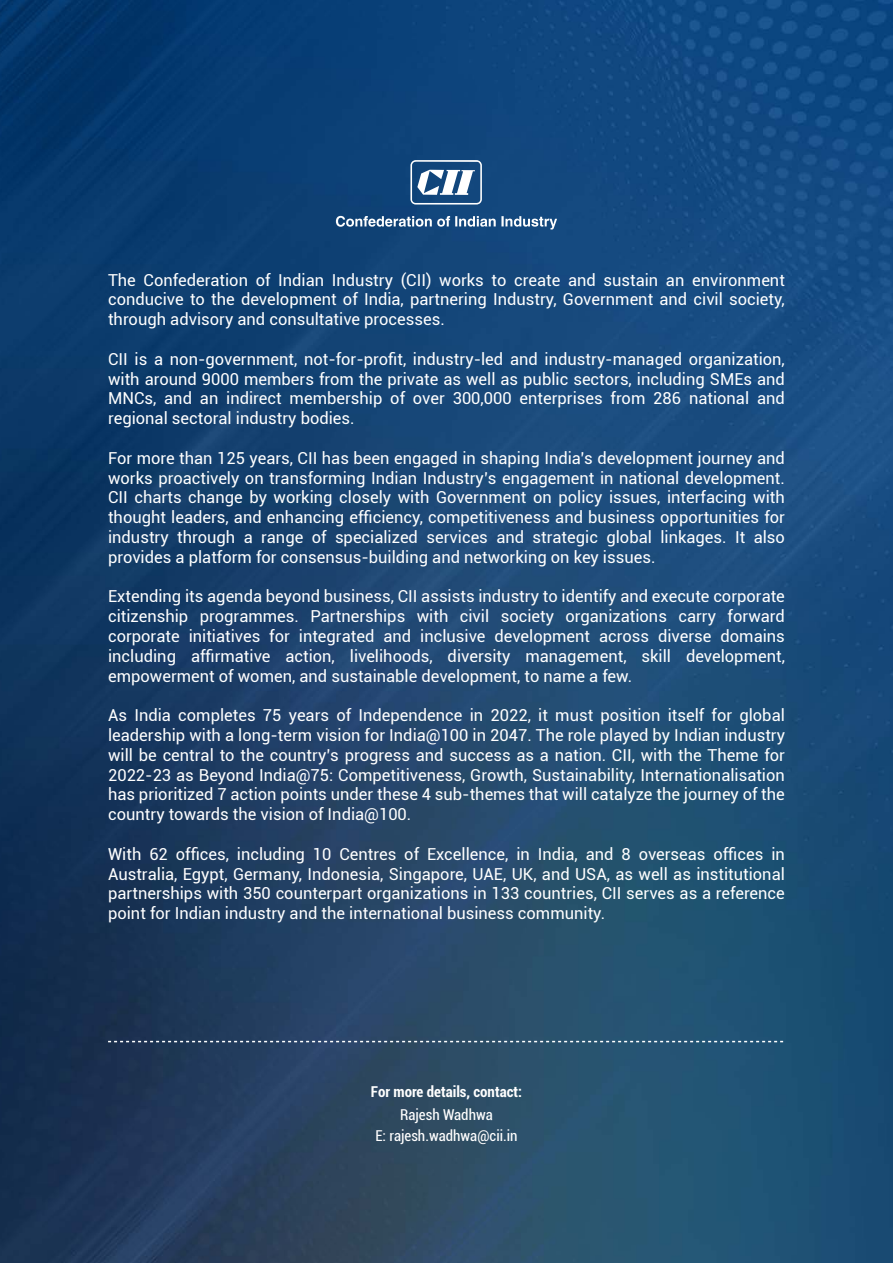
<style>
.page{position:relative;width:893px;height:1263px;background:#fff}
.page>*{position:absolute;margin:0;border:0;box-sizing:border-box;transform-origin:0 0}
.t1{font:16.5px/19.8px "Roboto";color:#fff;text-align:justify}
.t2{font:condensed 15px/21px "Roboto";color:#fff;text-align:center}
.t3{font:700 condensed 15px "Roboto";color:#fff}
</style>
<div class="page">
<img style="left:0;top:0;width:893px;height:1263px">
<svg style="left:410px;top:160px;width:72px;height:45px"></svg>
<svg style="left:336px;top:216px;width:221px;height:14px"></svg>
<svg style="left:108px;top:1041px;width:677px;height:1px"></svg>
<p class="t1" style="left:108px;top:269px;width:678px">The Confederation of Indian Industry (CII) works to create and sustain an environment conducive to the development of India, partnering Industry, Government and civil society, through advisory and consultative processes.</p>
<p class="t1" style="left:108px;top:348px;width:678px">CII is a non-government, not-for-profit, industry-led and industry-managed organization, with around 9000 members from the private as well as public sectors, including SMEs and MNCs, and an indirect membership of over 300,000 enterprises from 286 national and regional sectoral industry bodies.</p>
<p class="t1" style="left:108px;top:447px;width:678px">For more than 125 years, CII has been engaged in shaping India’s development journey and works proactively on transforming Indian Industry’s engagement in national development.<br>CII charts change by working closely with Government on policy issues, interfacing with thought leaders, and enhancing efficiency, competitiveness and business opportunities for industry through a range of specialized services and strategic global linkages. It also provides a platform for consensus-building and networking on key issues.</p>
<p class="t1" style="left:108px;top:586px;width:678px">Extending its agenda beyond business, CII assists industry to identify and execute corporate citizenship programmes. Partnerships with civil society organizations carry forward corporate initiatives for integrated and inclusive development across diverse domains including affirmative action, livelihoods, diversity management, skill development, empowerment of women, and sustainable development, to name a few.</p>
<p class="t1" style="left:108px;top:705px;width:679px">As India completes 75 years of Independence in 2022, it must position itself for global leadership with a long-term vision for India@100 in 2047. The role played by Indian industry will be central to the country’s progress and success as a nation. CII, with the Theme for 2022-23 as Beyond India@75: Competitiveness, Growth, Sustainability, Internationalisation has prioritized 7 action points under these 4 sub-themes that will catalyze the journey of the country towards the vision of India@100.</p>
<p class="t1" style="left:108px;top:843px;width:678px">With 62 offices, including 10 Centres of Excellence, in India, and 8 overseas offices in Australia, Egypt, Germany, Indonesia, Singapore, UAE, UK, and USA, as well as institutional partnerships with 350 counterpart organizations in 133 countries, CII serves as a reference point for Indian industry and the international business community.</p>
<p class="t3" style="left:371px;top:1081px;width:153px">For more details, contact:</p>
<p class="t2" style="left:375px;top:1103px;width:144px">Rajesh Wadhwa<br>E: rajesh.wadhwa@cii.in</p>
</div>
